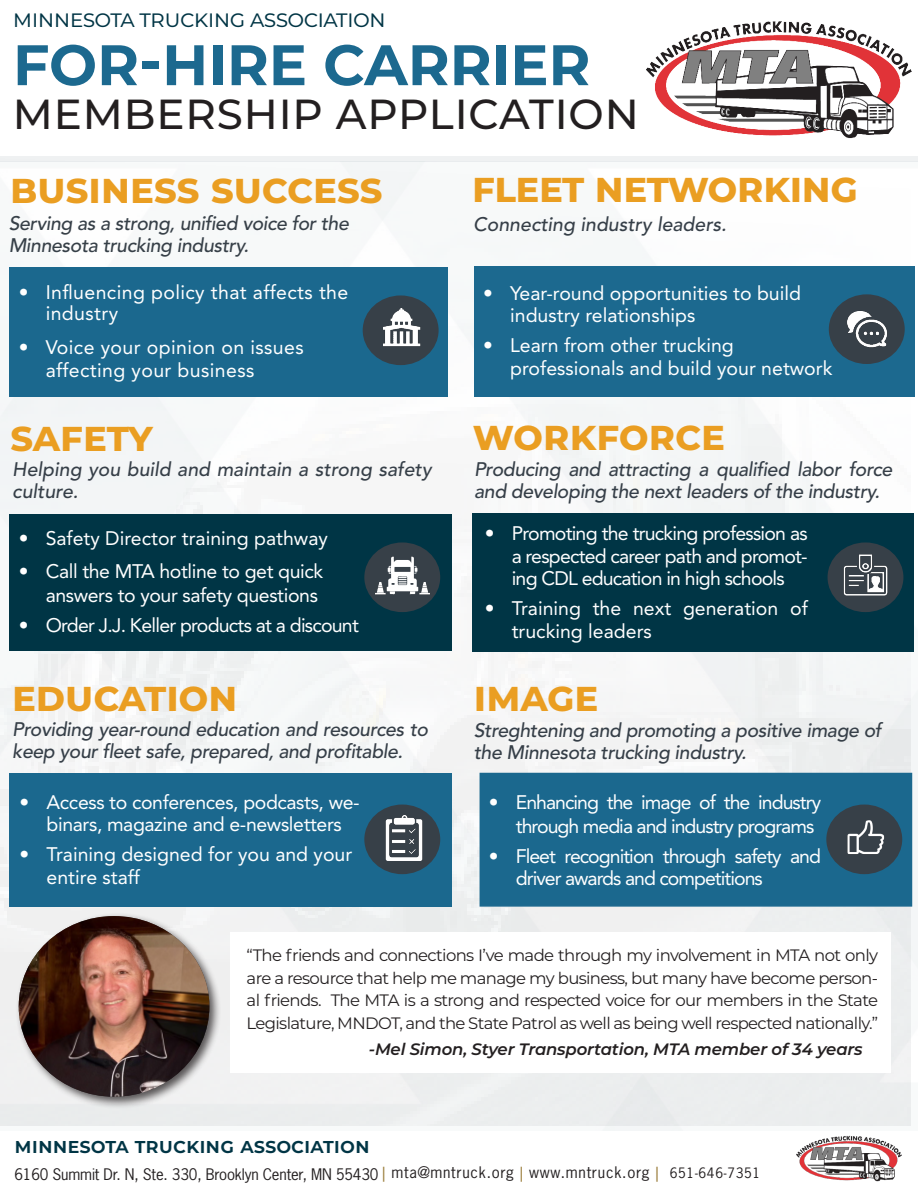
<style>
.page{position:relative;width:918px;height:1188px;background:#fff}
.page>*{position:absolute;margin:0;border:0;box-sizing:border-box;transform-origin:0 0}
.t1{font:700 57px "Montserrat";color:#1c698f}
.t2{font:700 42px "Montserrat";letter-spacing:-.01em;color:#ea9e22}
.t3{font:500 42px "Montserrat";letter-spacing:.02em;color:#231f20}
.t4{font:24px "Montserrat";letter-spacing:-.03em;color:#003545}
.t5{font:600 21px "Montserrat";color:#003545}
.t6{font:italic 500 19.5px/22.5px "Avenir LT Std";letter-spacing:-.02em;color:#363f48}
.t7{font:19.5px/22.5px "Avenir LT Std";color:#fff}
.t8{font:19.5px/22.5px "Avenir LT Std";letter-spacing:-.02em;color:#fff;text-align:center}
.t9{font:19.5px/24px "Avenir LT Std";letter-spacing:-.05em;color:#fff}
.t10{font:19.5px/21px "Avenir LT Std";letter-spacing:.02em;color:#fff}
.t11{font:italic 500 19.5px/22.5px "Avenir LT Std";color:#363f48}
.t12{font:italic 500 19.5px "Avenir LT Std";letter-spacing:-.02em;color:#374048}
.t13{font:19.5px "Avenir LT Std";letter-spacing:-.04em;color:#fff}
.t14{font:16.5px/22.5px "Montserrat";letter-spacing:-.04em;color:#231f20;text-align:justify}
.t15{font:italic 600 16.5px "Montserrat";letter-spacing:-.01em;color:#231f20}
.t16{font:15px "News Gothic Std";letter-spacing:.05em;color:#231f20}
.t17{font:15px "News Gothic Std";letter-spacing:-.01em;color:#231f20}
.s1{color:#9a7d3b}
.s2{font-size:13.5px}
</style>
<div class="page">
<img style="left:0;top:161px;width:911px;height:964px">
<img style="left:646px;top:21px;width:266px;height:118px">
<div style="left:15px;top:912px;width:207px;height:197px;background:#231f20;opacity:.75"></div>
<img style="left:19px;top:916px;width:190px;height:181px">
<div style="left:474px;top:266px;width:440px;height:131px;background:#1c698f"></div>
<div style="left:9px;top:773px;width:443px;height:134px;background:#1b688e"></div>
<div style="left:9px;top:514px;width:443px;height:136px;background:#003545"></div>
<div style="left:9px;top:267px;width:439px;height:129px;background:#1b688e"></div>
<div style="left:363px;top:295px;width:76px;height:70px;background:#374048;border-radius:50%"></div>
<img style="left:384px;top:309px;width:37px;height:38px">
<div style="left:480px;top:773px;width:432px;height:134px;background:#1b688e;border:2px solid #1b688e"></div>
<div style="left:230px;top:932px;width:661px;height:141px;background:#fff"></div>
<div style="left:364px;top:542px;width:76px;height:70px;background:#374048;border-radius:50%"></div>
<img style="left:375px;top:556px;width:55px;height:39px">
<div style="left:826px;top:805px;width:76px;height:69px;background:#374048;border-radius:50%"></div>
<div style="left:829px;top:294px;width:76px;height:70px;background:#374048;border-radius:50%"></div>
<img style="left:847px;top:311px;width:40px;height:37px">
<div style="left:364px;top:805px;width:76px;height:69px;background:#374048;border-radius:50%"></div>
<img style="left:385px;top:816px;width:38px;height:45px">
<img style="left:839px;top:811px;width:56px;height:56px">
<img style="left:796px;top:1135px;width:105px;height:47px">
<div style="left:473px;top:513px;width:441px;height:139px;background:#003545"></div>
<div style="left:828px;top:542px;width:75px;height:70px;background:#374048;border-radius:50%"></div>
<img style="left:843px;top:554px;width:45px;height:42px">
<div style="left:0;top:156px;width:918px;height:5px;background:#eff1f2"></div>
<p class="t4" style="left:13px;top:2px;width:374px">minnesota trucking association</p>
<p class="t1" style="left:13px;top:24px;width:579px">FOR-HIRE CARRIER</p>
<p class="t3" style="left:13px;top:84px;width:627px">MEMBERSHIP APPLICATION</p>
<p class="t2" style="left:10px;top:158px;width:374px">business success</p>
<p class="t12" style="left:9px;top:212px;width:342px">Serving as a strong, unified voice for the</p>
<p class="t12" style="left:9px;top:234px;width:242px">Minnesota trucking industry.</p>
<p class="t10" style="left:46px;top:282px;width:304px;text-indent:-27px">• Influencing policy that affects the industry</p>
<p class="t10" style="left:46px;top:337px;width:260px;line-height:22.5px;text-indent:-27px">• Voice your opinion on issues affecting your business</p>
<p class="t2" style="left:10px;top:406px;width:144px">safety</p>
<p class="t11" style="left:12px;top:458px;width:421px">Helping you build and maintain a strong safety culture.</p>
<p class="t7" style="left:19px;top:527px;width:311px">• Safety Director training pathway</p>
<p class="t8" style="left:19px;top:559px;width:306px;line-height:24px;text-align:right">• Call the MTA hotline to get quick answers to your safety questions</p>
<p class="t13" style="left:19px;top:614px;width:342px">• Order J.J. Keller products at a discount</p>
<p class="t2" style="left:12px;top:665px;width:228px">education</p>
<p class="t6" style="left:12px;top:718px;width:417px">Providing year-round education and resources to keep your fleet safe, prepared, and profitable.</p>
<p class="t8" style="left:20px;top:791px;width:342px">• Access to conferences, podcasts, we&shy;binars, magazine and e-newsletters</p>
<p class="t7" style="left:47px;top:843px;width:307px;text-indent:-27px">• Training designed for you and your entire staff</p>
<p class="t2" style="left:472px;top:157px;width:388px">fleet networking</p>
<p class="t11" style="left:473px;top:214px;width:255px">Connecting industry leaders.</p>
<p class="t7" style="left:510px;top:282px;width:292px;text-indent:-27px">• Year-round opportunities to build industry relationships</p>
<p class="t7" style="left:510px;top:334px;width:324px;text-indent:-27px">• Learn from other trucking professionals and build your network</p>
<p class="t2" style="left:473px;top:404px;width:254px">workforce</p>
<p class="t6" style="left:474px;top:458px;width:420px">Producing and attracting a qualified labor force and developing the next leaders of the industry.</p>
<p class="t8" style="left:512px;top:523px;width:298px;text-align:justify;text-indent:-27px">• Promoting the trucking profession as a respected career path and promot&shy;ing CDL education in high schools</p>
<p class="t7" style="left:512px;top:598px;width:298px;text-indent:-27px">• Training the next generation of trucking leaders</p>
<p class="t2" style="left:473px;top:665px;width:127px">image</p>
<p class="t6" style="left:474px;top:719px;width:409px">Streghtening and promoting a positive image of the Minnesota trucking industry.</p>
<p class="t9" style="left:516px;top:790px;width:307px;text-indent:-27px">• Enhancing the image of the industry through media and industry programs</p>
<p class="t9" style="left:516px;top:845px;width:307px;line-height:22.5px;text-indent:-27px">• Fleet recognition through safety and driver awards and competitions</p>
<p class="t14" style="left:247px;top:944px;width:633px">“The friends and connections I’ve made through my involvement in MTA not only are a resource that help me manage my business, but many have become person&shy;al friends. The MTA is a strong and respected voice for our members in the State Legislature, MNDOT, and the State Patrol as well as being well respected nationally.”</p>
<p class="t15" style="left:369px;top:1038px;width:495px">-Mel Simon, Styer Transportation, MTA member of 34 years</p>
<p class="t5" style="left:14px;top:1131px;width:357px">minnesota trucking association</p>
<p class="t17" style="left:14px;top:1164px;width:366px">6160 Summit Dr. N, Ste. 330, Brooklyn Center, MN 55430</p>
<p class="t16" style="left:382px;top:1163px;width:380px"><span class="s1">|</span> mta@mntruck.org <span class="s1">|</span> www.mntruck.org <span class="s1">|</span> <span class="s2">651-646-7351</span></p>
</div>
